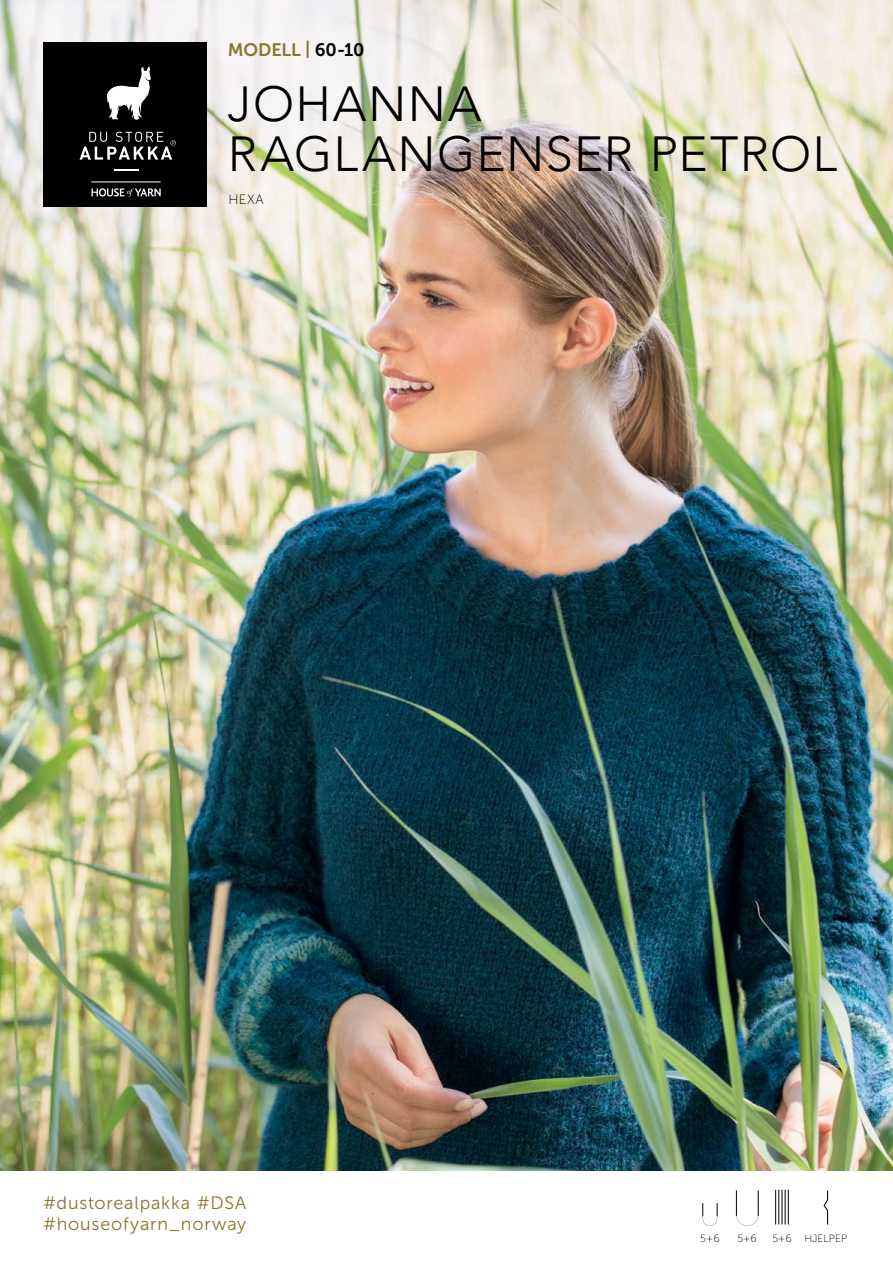
<style>
.page{position:relative;width:893px;height:1263px;background:#fff}
.page>*{position:absolute;margin:0;border:0;box-sizing:border-box;transform-origin:0 0}
.INNHOLD_-_Midtstilt{font:300 49.2px "Avenir";letter-spacing:.03em;color:#000}
.t1{font:18px/21px "Museo Sans 300";letter-spacing:.045em;color:#8b752e}
.t2{font:18px "Museo Sans 700";letter-spacing:-.005em;color:#8b752e}
.INNHOLD_-_Midtstilt-2{font:13.5px "Museo Sans 100";color:#000}
.t3{font:10.5px "Museo Sans 100";color:#000}
.s1{color:#000}
</style>
<div class="page">
<img style="left:0;top:0;width:893px;height:1171px">
<div style="left:43px;top:43px;width:164px;height:164px;background:#000"></div>
<svg style="left:115px;top:169px;width:24px;height:1px"></svg>
<svg style="left:106px;top:67px;width:45px;height:53px"></svg>
<svg style="left:80px;top:132px;width:96px;height:28px"></svg>
<hr style="left:91px;top:182px;width:70px;height:1px;background:#fff">
<svg style="left:91px;top:188px;width:70px;height:8px"></svg>
<svg style="left:736px;top:1190px;width:23px;height:36px"></svg>
<svg style="left:702px;top:1203px;width:16px;height:22px"></svg>
<hr style="left:775px;top:1190px;width:1px;height:34px;background:#000">
<hr style="left:778px;top:1190px;width:1px;height:34px;background:#000">
<hr style="left:781px;top:1190px;width:1px;height:34px;background:#000">
<hr style="left:785px;top:1190px;width:1px;height:34px;background:#000">
<hr style="left:788px;top:1190px;width:1px;height:34px;background:#000">
<svg style="left:823px;top:1190px;width:6px;height:35px"></svg>
<p class="t2" style="left:228px;top:40px;width:138px">MODELL | <span class="s1">60-10</span></p>
<p class="INNHOLD_-_Midtstilt" style="left:228px;top:75px;width:255px">JOHANNA</p>
<p class="INNHOLD_-_Midtstilt" style="left:228px;top:125px;width:611px">RAGLANGENSER PETROL</p>
<p class="INNHOLD_-_Midtstilt-2" style="left:229px;top:192px;width:37px">HEXA</p>
<p class="t1" style="left:43px;top:1193px;width:205px">#dustorealpakka #DSA #houseofyarn_norway</p>
<p class="t3" style="left:700px;top:1233px;width:21px">5+6</p>
<p class="t3" style="left:737px;top:1233px;width:21px">5+6</p>
<p class="t3" style="left:772px;top:1233px;width:21px">5+6</p>
<p class="t3" style="left:804px;top:1233px;width:44px">HJELPEP</p>
</div>
